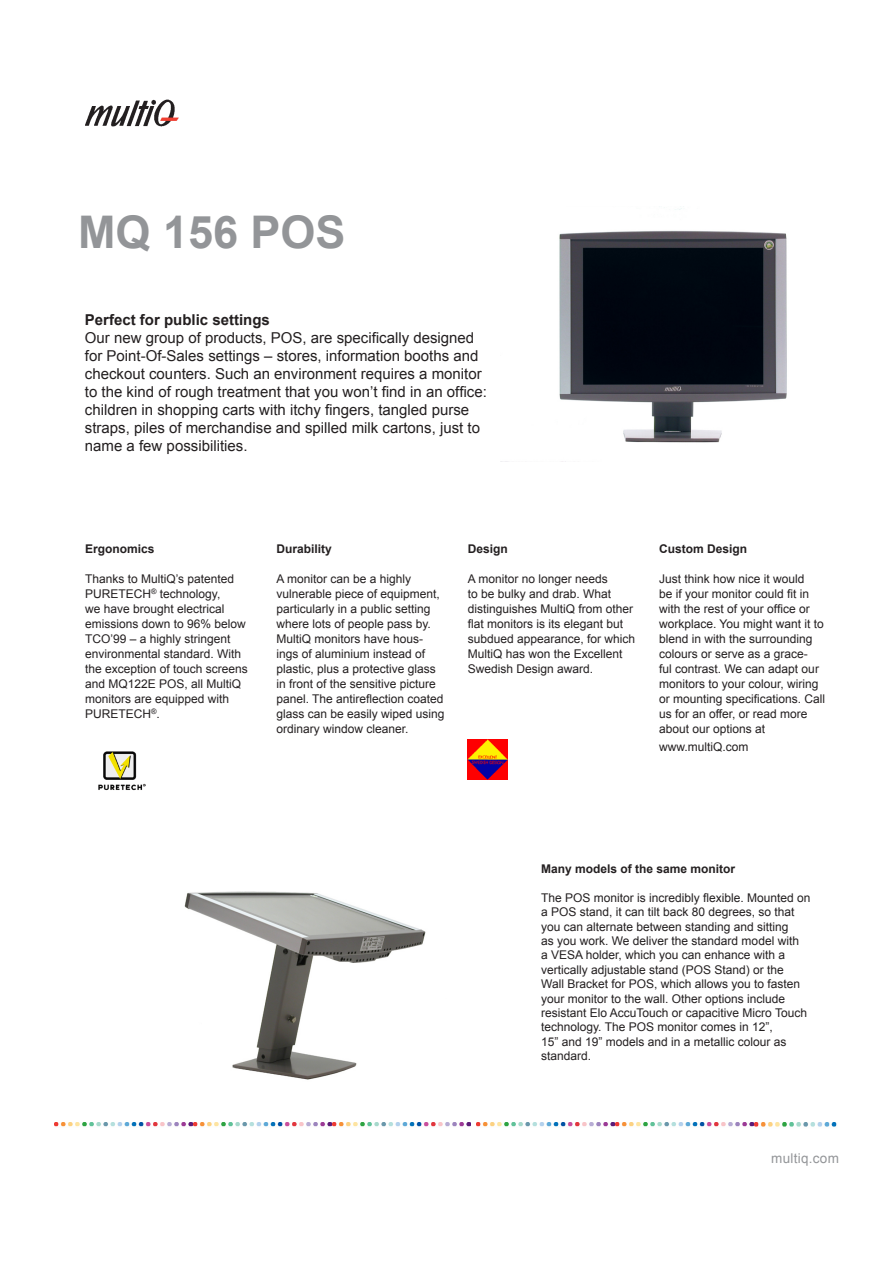
<style>
.page{position:relative;width:893px;height:1263px;background:#fff}
.page>*{position:absolute;margin:0;border:0;box-sizing:border-box;transform-origin:0 0}
.t1{font:700 45px "Arial";color:#939598}
.t2{font:15px/18px "Arial";color:#231f20}
.t3{font:700 15px "Arial";color:#231f20}
.t4{font:13.5px "Arial";letter-spacing:.02em;color:#939598}
.t5{font:12px/15px "Arial";color:#231f20}
.t6{font:700 12px "Arial";color:#231f20}
</style>
<div class="page">
<img style="left:98px;top:752px;width:48px;height:39px">
<img style="left:468px;top:740px;width:40px;height:40px">
<img style="left:85px;top:99px;width:94px;height:27px">
<img style="left:501px;top:208px;width:286px;height:254px">
<img style="left:184px;top:891px;width:242px;height:189px">
<img style="left:54px;top:1122px;width:138px;height:5px">
<img style="left:194px;top:1122px;width:276px;height:5px">
<img style="left:477px;top:1122px;width:276px;height:5px">
<img style="left:755px;top:1123px;width:82px;height:4px">
<p class="t1" style="left:78px;top:203px;width:269px">MQ 156 POS</p>
<p class="t3" style="left:85px;top:310px;width:187px">Perfect for public settings</p>
<p class="t2" style="left:85px;top:329px;width:403px">Our new group of products, POS, are specifically designed for Point-Of-Sales settings – stores, information booths and checkout counters. Such an environment requires a monitor to the kind of rough treatment that you won’t find in an office: children in shopping carts with itchy fingers, tangled purse straps, piles of merchandise and spilled milk cartons, just to name a few possibilities.</p>
<p class="t6" style="left:85px;top:541px;width:71px">Ergonomics</p>
<p class="t5" style="left:85px;top:571px;width:164px">Thanks to MultiQ’s patented<br>PURETECH<sup>®</sup> technology,<br>we have brought electrical emissions down to 96% below<br>TCO’99 – a highly stringent environmental standard. With the exception of touch screens and MQ122E POS, all MultiQ monitors are equipped with<br>PURETECH<sup>®</sup>.</p>
<p class="t6" style="left:276px;top:541px;width:57px">Durability</p>
<p class="t5" style="left:276px;top:571px;width:170px">A monitor can be a highly vulnerable piece of equipment, particularly in a public setting where lots of people pass by.<br>MultiQ monitors have hous&shy;ings of aluminium instead of plastic, plus a protective glass in front of the sensitive picture panel. The antireflection coated glass can be easily wiped using ordinary window cleaner.</p>
<p class="t6" style="left:468px;top:541px;width:42px">Design</p>
<p class="t5" style="left:468px;top:571px;width:169px">A monitor no longer needs<br>to be bulky and drab. What distinguishes MultiQ from other flat monitors is its elegant but subdued appearance, for which<br>MultiQ has won the Excellent<br>Swedish Design award.</p>
<p class="t6" style="left:659px;top:541px;width:90px">Custom Design</p>
<p class="t5" style="left:659px;top:571px;width:168px">Just think how nice it would<br>be if your monitor could fit in with the rest of your office or workplace. You might want it to blend in with the surrounding colours or serve as a grace-<br>ful contrast. We can adapt our monitors to your colour, wiring or mounting specifications. Call us for an offer, or read more about our options at</p>
<p class="t5" style="left:659px;top:739px;width:91px">www.multiQ.com</p>
<p class="t6" style="left:541px;top:861px;width:196px">Many models of the same monitor</p>
<p class="t5" style="left:541px;top:890px;width:271px;line-height:14.4px">The POS monitor is incredibly flexible. Mounted on a POS stand, it can tilt back 80 degrees, so that you can alternate between standing and sitting<br>as you work. We deliver the standard model with<br>a VESA holder, which you can enhance with a vertically adjustable stand (POS Stand) or the<br>Wall Bracket for POS, which allows you to fasten your monitor to the wall. Other options include resistant Elo AccuTouch or capacitive Micro Touch technology. The POS monitor comes in 12”,<br>15” and 19” models and in a metallic colour as standard.</p>
<p class="t4" style="left:771px;top:1149px;width:69px">multiq.com</p>
</div>
